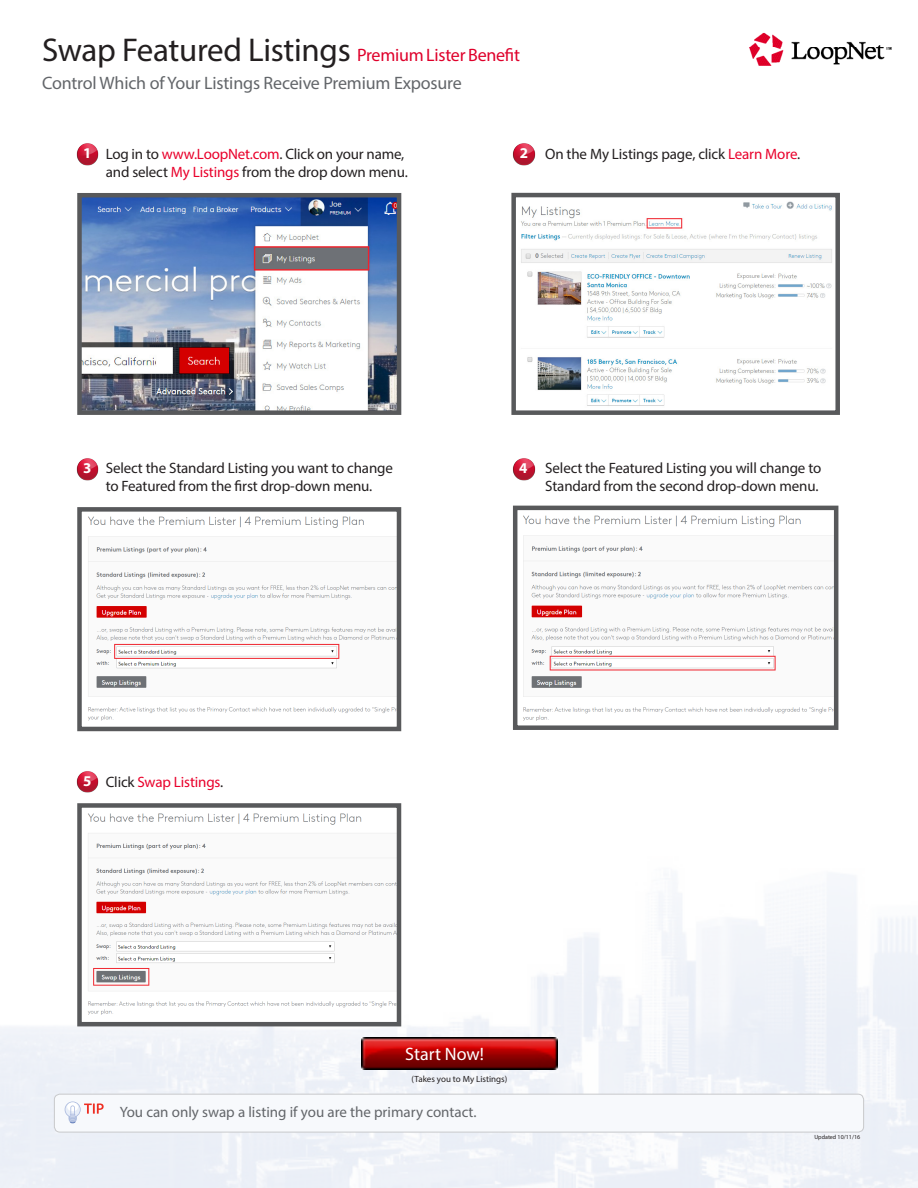
<style>
.page{position:relative;width:918px;height:1188px;background:#fff}
.page>*{position:absolute;margin:0;border:0;box-sizing:border-box;transform-origin:0 0}
.Page_Title{font:33px "Myriad Pro";letter-spacing:-.01em;color:#231f20}
.Title_Desription_Tex{font:18px "Myriad Pro";letter-spacing:-.01em;color:#63666a}
.t1{font:18px "Myriad Pro";color:#fff}
.Steps{font:15px/18px "Myriad Pro";letter-spacing:-.01em;color:#231f20}
.Tip{font:15px "Myriad Pro";color:#63666a}
.Text{font:15px "Myriad Pro";letter-spacing:-.01em;color:#e9002b}
.Section_Title{font:700 15px "Myriad Pro";color:#fff}
.Steps-2{font:9px "Myriad Pro";color:#231f20}
.t2{font:6px "Myriad Pro";color:#231f20}
.s1{font-size:18px;color:#df002b}
.s2{color:#e9002b}
.s3{color:#231f20}
</style>
<div class="page">
<img style="left:0;top:845px;width:918px;height:343px">
<img style="left:749px;top:32px;width:143px;height:34px">
<img style="left:82px;top:813px;width:314px;height:208px">
<div style="left:77px;top:803px;width:324px;height:223px;border:4px solid #58595b"></div>
<img style="left:82px;top:198px;width:314px;height:212px">
<div style="left:77px;top:193px;width:324px;height:222px;border:4px solid #58595b"></div>
<img style="left:362px;top:1037px;width:195px;height:33px">
<div style="left:54px;top:1094px;width:810px;height:38px;background:#f7f9fc;border-radius:6px"></div>
<div style="left:54px;top:1094px;width:810px;height:38px;border:1px solid #c8c9cb;border-radius:6px"></div>
<svg style="left:65px;top:1102px;width:39px;height:21px"></svg>
<img style="left:521px;top:201px;width:311px;height:205px">
<div style="left:511px;top:193px;width:329px;height:222px;border:4px solid #58595b"></div>
<img style="left:523px;top:515px;width:310px;height:206px">
<div style="left:513px;top:506px;width:325px;height:224px;border:4px solid #58595b"></div>
<img style="left:88px;top:516px;width:308px;height:205px">
<div style="left:77px;top:507px;width:324px;height:224px;border:4px solid #58595b"></div>
<img style="left:76px;top:143px;width:23px;height:23px">
<img style="left:76px;top:458px;width:23px;height:23px">
<img style="left:76px;top:771px;width:23px;height:22px">
<img style="left:512px;top:143px;width:24px;height:23px">
<img style="left:512px;top:458px;width:24px;height:23px">
<p class="Page_Title" style="left:42px;top:29px;width:480px">Swap Featured Listings <span class="s1">Premium Lister Benefit</span></p>
<p class="Title_Desription_Tex" style="left:42px;top:71px;width:421px">Control Which of Your Listings Receive Premium Exposure</p>
<p class="Section_Title" style="left:83px;top:144px;width:10px">1</p>
<p class="Steps" style="left:106px;top:145px;width:300px">Log in to <span class="s2">www.LoopNet.com</span>. Click on your name,</p>
<p class="Steps" style="left:106px;top:163px;width:304px">and select <span class="s2">My Listings</span> from the drop down menu.</p>
<p class="Section_Title" style="left:520px;top:144px;width:10px">2</p>
<p class="Steps" style="left:545px;top:145px;width:257px">On the My Listings page, click <span class="s2">Learn More</span>.</p>
<p class="Section_Title" style="left:83px;top:458px;width:10px">3</p>
<p class="Steps" style="left:106px;top:459px;width:289px">Select the Standard Listing you want to change to Featured from the first drop-down menu.</p>
<p class="Steps" style="left:545px;top:459px;width:278px">Select the Featured Listing you will change to<br>Standard from the second drop-down menu.</p>
<p class="Section_Title" style="left:519px;top:458px;width:10px">4</p>
<p class="Section_Title" style="left:83px;top:771px;width:10px">5</p>
<p class="Text" style="left:106px;top:773px;width:119px"><span class="s3">Click</span> Swap Listings<span class="s3">.</span></p>
<p class="t1" style="left:405px;top:1042px;width:80px">Start Now!</p>
<p class="Steps-2" style="left:412px;top:1073px;width:97px">(Takes you to My Listings)</p>
<p class="Tip" style="left:120px;top:1103px;width:358px">You can only swap a listing if you are the primary contact.</p>
<p class="t2" style="left:814px;top:1133px;width:47px">Updated 10/11/16</p>
</div>
